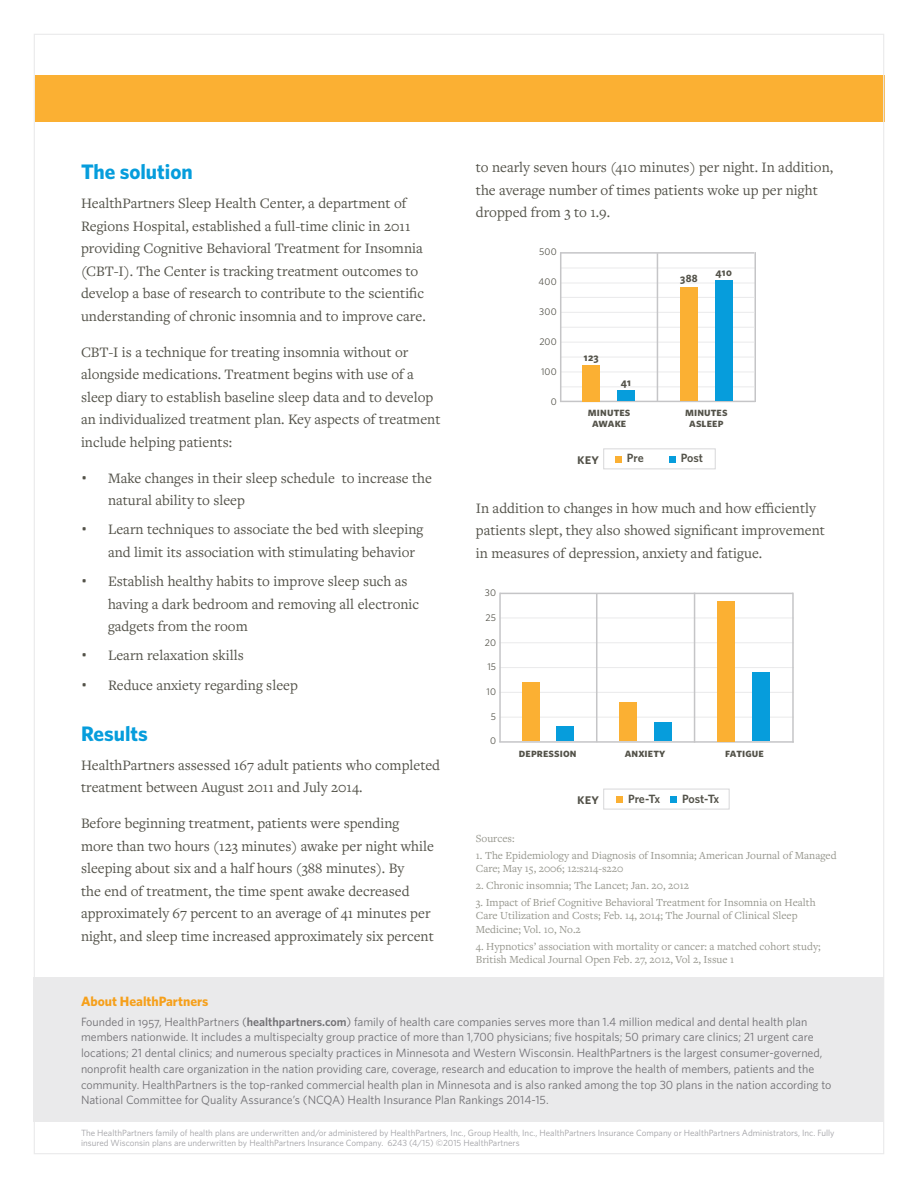
<style>
.page{position:relative;width:918px;height:1188px;background:#fff}
.page>*{position:absolute;margin:0;border:0;box-sizing:border-box;transform-origin:0 0}
.t1{font:700 21px "Whitney HTF";color:#069ddc}
.t2{font:15px/22.5px "Freight Text Pro";color:#535249}
.t3{font:15px "Whitney HTF Semi Bold SC";color:#535249}
.t4{font:700 13.5px "Whitney HTF";color:#f6a01b}
.t5{font:12px/15.8px "Whitney HTF";color:#717074}
.t6{font:12px/10.5px "Whitney HTF Bold SC";letter-spacing:.01em;color:#535249;text-align:center}
.t7{font:600 12px "Whitney HTF";letter-spacing:-.01em;color:#535249}
.t8{font:11.25px/13.5px "Freight Text Pro";color:#96968d}
.t9{font:10.5px "Whitney HTF Bold SC";letter-spacing:.025em;color:#535249}
.t10{font:9.75px "Whitney HTF";letter-spacing:.02em;color:#535249}
.t11{font:9px/10.5px "Whitney HTF";color:#a1a1a5}
.s1{font-family:"Whitney HTF";font-weight:300}
.s2{font-family:"Whitney HTF Book SC"}
.s3{font-weight:600}
</style>
<div class="page">
<div style="left:35px;top:75px;width:849px;height:47px;background:#fbb033"></div>
<div style="left:34px;top:977px;width:850px;height:145px;background:#eaeaeb"></div>
<hr style="left:560px;top:283px;width:195px;height:1px;background:#eaeaeb">
<hr style="left:560px;top:268px;width:195px;height:1px;background:#eaeaeb">
<hr style="left:754px;top:252px;width:2px;height:150px;background:#c5c5c7">
<hr style="left:561px;top:297px;width:193px;height:1px;background:#eaeaeb">
<hr style="left:561px;top:252px;width:193px;height:2px;background:#c5c5c7">
<hr style="left:561px;top:312px;width:193px;height:1px;background:#eaeaeb">
<hr style="left:561px;top:327px;width:193px;height:1px;background:#eaeaeb">
<hr style="left:561px;top:342px;width:193px;height:1px;background:#eaeaeb">
<hr style="left:561px;top:357px;width:193px;height:1px;background:#eaeaeb">
<hr style="left:561px;top:372px;width:193px;height:1px;background:#eaeaeb">
<hr style="left:561px;top:387px;width:193px;height:1px;background:#eaeaeb">
<hr style="left:560px;top:252px;width:1px;height:150px;background:#c5c5c7">
<hr style="left:560px;top:401px;width:195px;height:1px;background:#c5c5c7">
<hr style="left:657px;top:253px;width:1px;height:149px;background:#c5c5c7">
<div style="left:603px;top:448px;width:113px;height:21px;border:1px solid #d7d7d9"></div>
<div style="left:615px;top:456px;width:7px;height:6px;background:#fbb033"></div>
<div style="left:669px;top:456px;width:7px;height:6px;background:#069ddc"></div>
<div style="left:680px;top:287px;width:18px;height:114px;background:#fbb033"></div>
<div style="left:715px;top:280px;width:17px;height:121px;background:#069ddc"></div>
<div style="left:583px;top:365px;width:17px;height:36px;background:#fbb033"></div>
<div style="left:617px;top:390px;width:17px;height:11px;background:#069ddc"></div>
<div style="left:603px;top:789px;width:127px;height:20px;border:1px solid #d7d7d9"></div>
<div style="left:617px;top:796px;width:6px;height:7px;background:#fbb033"></div>
<div style="left:671px;top:796px;width:6px;height:7px;background:#069ddc"></div>
<hr style="left:499px;top:717px;width:295px;height:1px;background:#eaeaeb">
<hr style="left:499px;top:692px;width:295px;height:1px;background:#eaeaeb">
<hr style="left:499px;top:667px;width:295px;height:1px;background:#eaeaeb">
<hr style="left:499px;top:642px;width:295px;height:1px;background:#eaeaeb">
<hr style="left:499px;top:618px;width:295px;height:1px;background:#eaeaeb">
<hr style="left:500px;top:593px;width:293px;height:1px;background:#c5c5c7">
<hr style="left:499px;top:593px;width:2px;height:149px;background:#c5c5c7">
<hr style="left:596px;top:594px;width:1px;height:148px;background:#c5c5c7">
<hr style="left:792px;top:593px;width:2px;height:150px;background:#c5c5c7">
<hr style="left:694px;top:593px;width:1px;height:150px;background:#c5c5c7">
<hr style="left:499px;top:741px;width:295px;height:2px;background:#c5c5c7">
<div style="left:620px;top:703px;width:17px;height:38px;background:#fbb033"></div>
<div style="left:718px;top:601px;width:17px;height:140px;background:#fbb033"></div>
<div style="left:654px;top:723px;width:18px;height:18px;background:#069ddc"></div>
<div style="left:753px;top:672px;width:17px;height:69px;background:#069ddc"></div>
<div style="left:522px;top:683px;width:17px;height:58px;background:#fbb033"></div>
<div style="left:557px;top:726px;width:17px;height:15px;background:#069ddc"></div>
<h1 class="t1" style="left:81px;top:159px;width:113px">The solution</h1>
<p class="t2" style="left:81px;top:191px;width:346px">HealthPartners Sleep Health Center, a department of Regions Hospital, established a full-time clinic in 2011 providing Cognitive Behavioral Treatment for Insomnia (CBT-I). The Center is tracking treatment outcomes to develop a base of research to contribute to the scientific understanding of chronic insomnia and to improve care.</p>
<p class="t2" style="left:81px;top:340px;width:361px">CBT-I is a technique for treating insomnia without or alongside medications. Treatment begins with use of a sleep diary to establish baseline sleep data and to develop an individualized treatment plan. Key aspects of treatment include helping patients:</p>
<p class="t2" style="left:108px;top:466px;width:325px;text-indent:-27px"><span class="s1">•</span> Make changes in their sleep schedule to increase the natural ability to sleep</p>
<p class="t2" style="left:108px;top:518px;width:317px;text-indent:-27px"><span class="s1">•</span> Learn techniques to associate the bed with sleeping and limit its association with stimulating behavior</p>
<p class="t2" style="left:108px;top:569px;width:313px;text-indent:-27px"><span class="s1">•</span> Establish healthy habits to improve sleep such as having a dark bedroom and removing all electronic gadgets from the room</p>
<p class="t2" style="left:81px;top:644px;width:164px"><span class="s1">•</span> Learn relaxation skills</p>
<p class="t2" style="left:81px;top:673px;width:218px"><span class="s1">•</span> Reduce anxiety regarding sleep</p>
<h1 class="t1" style="left:81px;top:721px;width:69px">Results</h1>
<p class="t2" style="left:81px;top:753px;width:361px">HealthPartners assessed 167 adult patients who completed treatment between August 2011 and July 2014.</p>
<p class="t2" style="left:81px;top:812px;width:355px">Before beginning treatment, patients were spending more than two hours (123 minutes) awake per night while sleeping about six and a half hours (388 minutes). By<br>the end of treatment, the time spent awake decreased approximately 67 percent to an average of 41 minutes per night, and sleep time increased approximately six percent</p>
<p class="t2" style="left:476px;top:156px;width:359px">to nearly seven hours (410 minutes) per night. In addition, the average number of times patients woke up per night dropped from 3 to 1.9.</p>
<p class="t10" style="left:539px;top:246px;width:19px">500</p>
<p class="t10" style="left:539px;top:276px;width:20px">400</p>
<p class="t10" style="left:539px;top:306px;width:19px">300</p>
<p class="t10" style="left:539px;top:336px;width:19px">200</p>
<p class="t10" style="left:541px;top:366px;width:17px">100</p>
<p class="t10" style="left:551px;top:396px;width:8px">0</p>
<p class="t9" style="left:584px;top:351px;width:16px">123</p>
<p class="t9" style="left:621px;top:376px;width:12px">41</p>
<p class="t9" style="left:680px;top:272px;width:19px">388</p>
<p class="t9" style="left:716px;top:266px;width:18px">410</p>
<p class="t6" style="left:588px;top:407px;width:44px">minutes awake</p>
<p class="t6" style="left:685px;top:407px;width:44px">minutes asleep</p>
<p class="t3" style="left:577px;top:449px;width:23px">key</p>
<p class="t7" style="left:627px;top:451px;width:18px">Pre</p>
<p class="t7" style="left:681px;top:451px;width:24px">Post</p>
<p class="t2" style="left:476px;top:496px;width:351px">In addition to changes in how much and how efficiently patients slept, they also showed significant improvement in measures of depression, anxiety and fatigue.</p>
<p class="t10" style="left:485px;top:587px;width:13px">30</p>
<p class="t10" style="left:486px;top:612px;width:12px">25</p>
<p class="t10" style="left:485px;top:636px;width:13px">20</p>
<p class="t10" style="left:487px;top:661px;width:10px">15</p>
<p class="t10" style="left:487px;top:686px;width:11px">10</p>
<p class="t10" style="left:491px;top:711px;width:7px">5</p>
<p class="t10" style="left:490px;top:735px;width:8px">0</p>
<p class="t6" style="left:519px;top:747px;width:59px">depression</p>
<p class="t6" style="left:625px;top:747px;width:42px">anxiety</p>
<p class="t6" style="left:725px;top:747px;width:40px">fatigue</p>
<p class="t3" style="left:577px;top:790px;width:23px">key</p>
<p class="t7" style="left:628px;top:791px;width:33px">Pre-Tx</p>
<p class="t7" style="left:682px;top:791px;width:39px">Post-Tx</p>
<p class="t8" style="left:476px;top:831px;width:40px">Sources:</p>
<p class="t8" style="left:476px;top:848px;width:362px">1. The Epidemiology and Diagnosis of Insomnia; American Journal of Managed<br>Care; May 15, 2006; 12:s214-s220</p>
<p class="t8" style="left:476px;top:878px;width:215px">2. Chronic insomnia; The Lancet; Jan. 20, 2012</p>
<p class="t8" style="left:476px;top:895px;width:341px">3. Impact of Brief Cognitive Behavioral Treatment for Insomnia on Health<br>Care Utilization and Costs; Feb. 14, 2014; The Journal of Clinical Sleep<br>Medicine; Vol. 10, No.2</p>
<p class="t8" style="left:476px;top:939px;width:346px">4. Hypnotics’ association with mortality or cancer: a matched cohort study;<br>British Medical Journal Open Feb. 27, 2012, Vol 2, Issue 1</p>
<p class="t4" style="left:81px;top:993px;width:129px">About HealthPartners</p>
<p class="t5" style="left:81px;top:1013px;width:752px">Founded in <span class="s2">1957</span>, HealthPartners (<span class="s3">healthpartners.com</span>) family of health care companies serves more than 1.4 million medical and dental health plan members nationwide. It includes a multispecialty group practice of more than 1,700 physicians; five hospitals; 50 primary care clinics; 21 urgent care locations; 21 dental clinics; and numerous specialty practices in Minnesota and Western Wisconsin. HealthPartners is the largest consumer-governed, nonprofit health care organization in the nation providing care, coverage, research and education to improve the health of members, patients and the community. HealthPartners is the top-ranked commercial health plan in Minnesota and is also ranked among the top 30 plans in the nation according to National Committee for Quality Assurance’s (NCQA) Health Insurance Plan Rankings 2014-15.</p>
<p class="t11" style="left:81px;top:1127px;width:755px">The HealthPartners family of health plans are underwritten and/or administered by HealthPartners, Inc., Group Health, Inc., HealthPartners Insurance Company or HealthPartners Administrators, Inc. Fully insured Wisconsin plans are underwritten by HealthPartners Insurance Company. 6243 (4/15) ©2015 HealthPartners</p>
</div>
